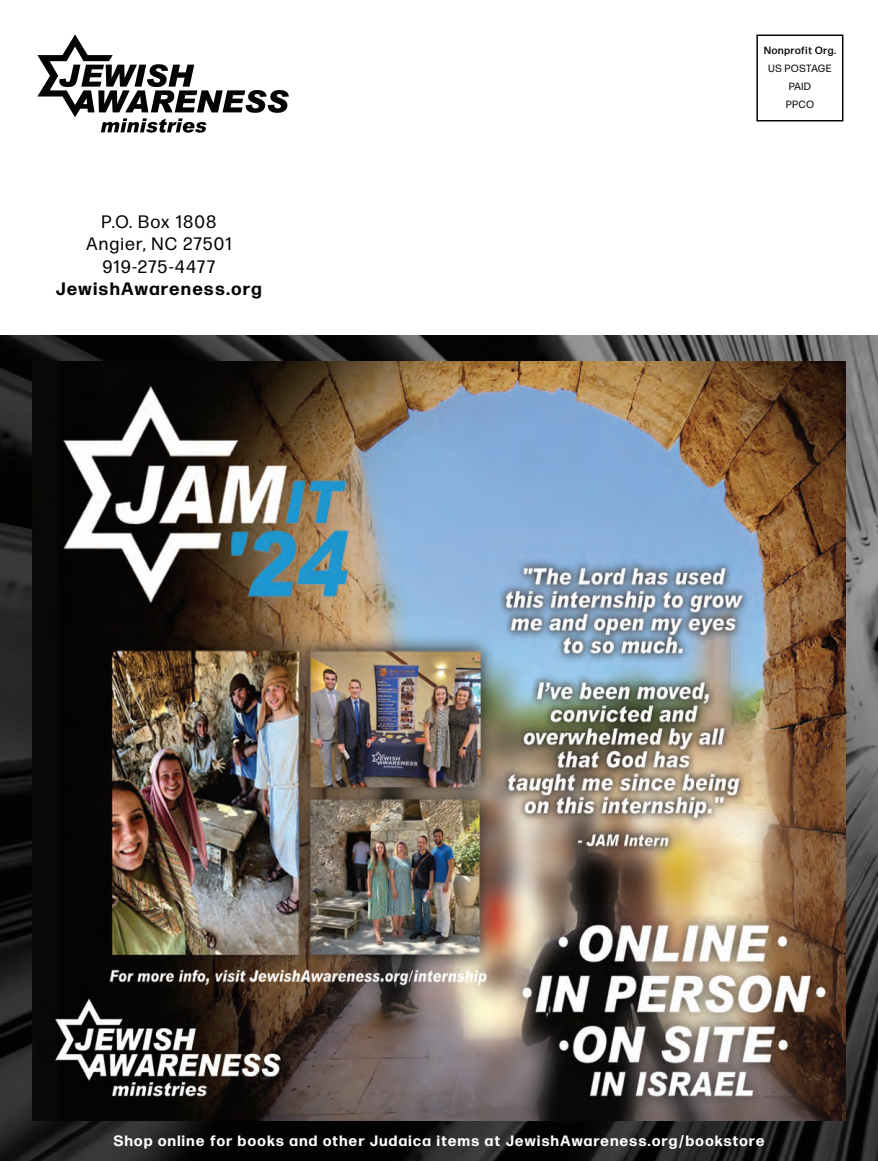
<style>
.page{position:relative;width:878px;height:1161px;background:#fff}
.page>*{position:absolute;margin:0;border:0;box-sizing:border-box;transform-origin:0 0}
.t1{font:18px/22.5px "Forma DJR Display";letter-spacing:.1em;color:#040503;text-align:center}
.t2{font:700 18px "Forma DJR Display";letter-spacing:.1em;color:#040503}
.t3{font:700 15px "Forma DJR Display";letter-spacing:.1em;color:#fff}
.t4{font:10.5px/18px "Forma DJR Display";letter-spacing:.075em;color:#040503;text-align:center}
.t5{font:500 10.5px "Forma DJR Display";letter-spacing:.075em;color:#040503}
</style>
<div class="page">
<img style="left:185px;top:335px;width:354px;height:10px">
<img style="left:0;top:335px;width:185px;height:326px">
<img style="left:538px;top:341px;width:340px;height:364px">
<img style="left:180px;top:345px;width:363px;height:17px">
<img style="left:0;top:661px;width:189px;height:500px">
<img style="left:845px;top:705px;width:33px;height:366px">
<img style="left:189px;top:1071px;width:689px;height:90px">
<svg style="left:756px;top:34px;width:87px;height:88px"></svg>
<svg style="left:37px;top:35px;width:252px;height:98px"></svg>
<img style="left:32px;top:362px;width:813px;height:758px">
<p class="t1" style="left:86px;top:210px;width:146px">P.O. Box 1808<br>Angier, NC 27501<br>919-275-4477</p>
<p class="t2" style="left:56px;top:278px;width:207px">JewishAwareness.org</p>
<p class="t5" style="left:764px;top:44px;width:73px">Nonprofit Org.</p>
<p class="t4" style="left:768px;top:59px;width:64px">US POSTAGE<br>PAID<br>PPCO</p>
<p class="t3" style="left:114px;top:1132px;width:652px">Shop online for books and other Judaica items at JewishAwareness.org/bookstore</p>
</div>
